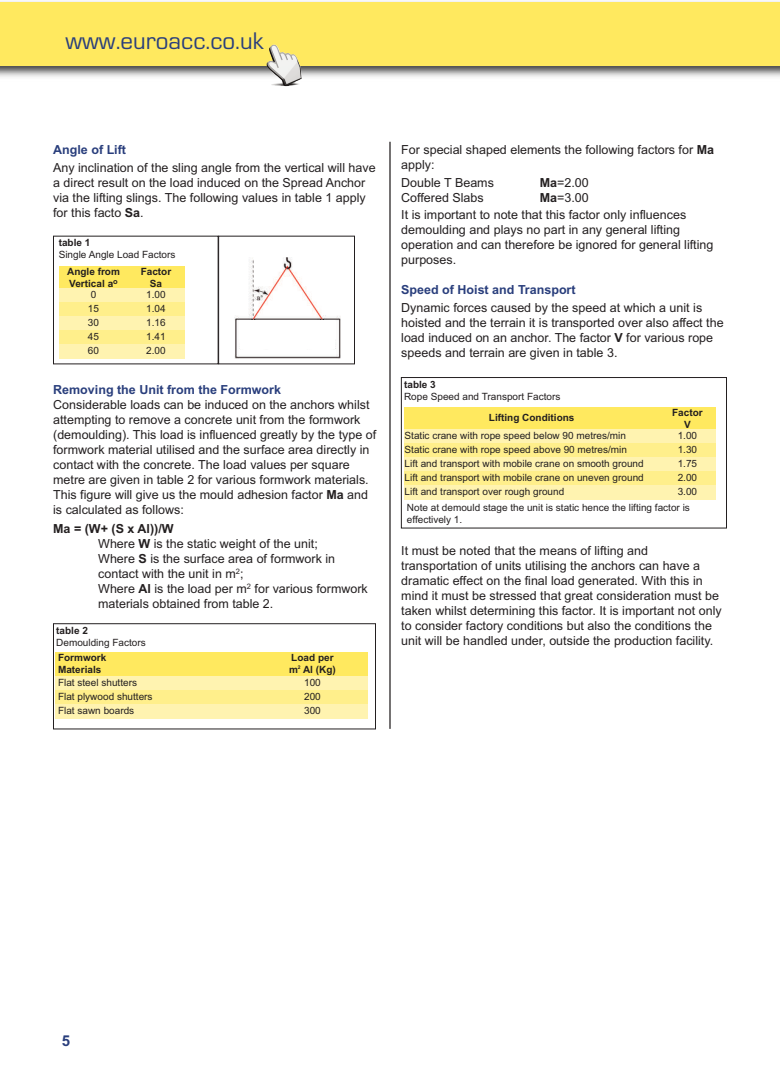
<style>
.page{position:relative;width:780px;height:1088px;background:#fff}
.page>*{position:absolute;margin:0;border:0;box-sizing:border-box;transform-origin:0 0}
.t1{font:25px "Eurostile";color:#293e7c}
.t2{font:700 15px "Arial";color:#293e7c}
.t3{font:12.5px/15px "Arial";color:#231f20}
.t4{font:700 12.5px "Arial";color:#293e7c}
.t5{font:10px/12px "Arial";color:#231f20}
.t6{font:700 10px/12px "Arial";color:#231f20}
.s1{font-weight:700}
</style>
<div class="page">
<img style="left:0;top:1px;width:780px;height:76px">
<div style="left:0;top:2px;width:780px;height:64px;background:#ffe95f"></div>
<img style="left:267px;top:45px;width:35px;height:41px">
<hr style="left:389px;top:142px;width:1px;height:587px;background:#231f20">
<div style="left:218px;top:236px;width:137px;height:128px;border:1px solid #231f20"></div>
<div style="left:59px;top:266px;width:69px;height:22px;background:#ffe95f"></div>
<div style="left:128px;top:266px;width:56px;height:22px;background:#ffe95f"></div>
<div style="left:59px;top:288px;width:69px;height:14px;background:#fff3b0"></div>
<div style="left:128px;top:288px;width:56px;height:14px;background:#fff3b0"></div>
<div style="left:59px;top:302px;width:69px;height:14px;background:#ffef8b"></div>
<div style="left:128px;top:302px;width:56px;height:14px;background:#ffef8b"></div>
<div style="left:59px;top:316px;width:69px;height:14px;background:#fff3b0"></div>
<div style="left:128px;top:316px;width:56px;height:14px;background:#fff3b0"></div>
<div style="left:59px;top:330px;width:69px;height:14px;background:#ffef8b"></div>
<div style="left:128px;top:330px;width:56px;height:14px;background:#ffef8b"></div>
<div style="left:59px;top:344px;width:69px;height:14px;background:#fff3b0"></div>
<div style="left:128px;top:344px;width:56px;height:14px;background:#fff3b0"></div>
<img style="left:234px;top:257px;width:106px;height:101px">
<div style="left:240px;top:320px;width:95px;height:29px;background:#fff"></div>
<div style="left:53px;top:623px;width:323px;height:106px;border:1px solid #231f20"></div>
<div style="left:55px;top:652px;width:202px;height:24px;background:#ffe95f"></div>
<div style="left:257px;top:652px;width:111px;height:24px;background:#ffe95f"></div>
<div style="left:55px;top:676px;width:202px;height:14px;background:#fff3b0"></div>
<div style="left:257px;top:676px;width:111px;height:14px;background:#fff3b0"></div>
<div style="left:55px;top:690px;width:202px;height:14px;background:#ffef8b"></div>
<div style="left:257px;top:690px;width:111px;height:14px;background:#ffef8b"></div>
<div style="left:55px;top:704px;width:202px;height:14px;background:#fff3b0"></div>
<div style="left:257px;top:704px;width:111px;height:14px;background:#fff3b0"></div>
<div style="left:401px;top:377px;width:325px;height:151px;border:1px solid #231f20"></div>
<div style="left:404px;top:407px;width:254px;height:22px;background:#ffe95f"></div>
<div style="left:658px;top:407px;width:58px;height:22px;background:#ffe95f"></div>
<div style="left:404px;top:429px;width:254px;height:14px;background:#fff3b0"></div>
<div style="left:658px;top:429px;width:58px;height:14px;background:#fff3b0"></div>
<div style="left:404px;top:443px;width:254px;height:14px;background:#ffef8b"></div>
<div style="left:658px;top:443px;width:58px;height:14px;background:#ffef8b"></div>
<div style="left:404px;top:457px;width:254px;height:15px;background:#fff3b0"></div>
<div style="left:658px;top:457px;width:58px;height:15px;background:#fff3b0"></div>
<div style="left:404px;top:472px;width:254px;height:14px;background:#ffef8b"></div>
<div style="left:658px;top:472px;width:58px;height:14px;background:#ffef8b"></div>
<div style="left:404px;top:486px;width:254px;height:14px;background:#fff3b0"></div>
<div style="left:658px;top:486px;width:58px;height:14px;background:#fff3b0"></div>
<h1 class="t1" style="left:65px;top:26px;width:199px">www.euroacc.co.uk</h1>
<p class="t4" style="left:53px;top:143px;width:74px">Angle of Lift</p>
<p class="t3" style="left:53px;top:160px;width:324px">Any inclination of the sling angle from the vertical will have a direct result on the load induced on the Spread Anchor via the lifting slings. The following values in table 1 apply for this facto <span class="s1">Sa</span>.</p>
<p class="t6" style="left:59px;top:237px;width:33px">table 1</p>
<p class="t5" style="left:59px;top:249px;width:118px">Single Angle Load Factors</p>
<p class="t6" style="left:67px;top:265px;width:54px">Angle from<br>Vertical a<sup>o</sup></p>
<p class="t6" style="left:141px;top:265px;width:32px;text-align:center">Factor<br>Sa</p>
<p class="t5" style="left:91px;top:288px;width:7px">0</p>
<p class="t5" style="left:146px;top:288px;width:21px">1.00</p>
<p class="t5" style="left:88px;top:302px;width:13px">15</p>
<p class="t5" style="left:146px;top:302px;width:21px">1.04</p>
<p class="t5" style="left:88px;top:316px;width:13px">30</p>
<p class="t5" style="left:146px;top:316px;width:21px">1.16</p>
<p class="t5" style="left:88px;top:330px;width:13px">45</p>
<p class="t5" style="left:146px;top:330px;width:21px">1.41</p>
<p class="t5" style="left:88px;top:345px;width:13px">60</p>
<p class="t5" style="left:146px;top:345px;width:21px">2.00</p>
<p class="t4" style="left:53px;top:382px;width:229px">Removing the Unit from the Formwork</p>
<p class="t3" style="left:53px;top:397px;width:324px">Considerable loads can be induced on the anchors whilst attempting to remove a concrete unit from the formwork (demoulding). This load is influenced greatly by the type of formwork material utilised and the surface area directly in contact with the concrete. The load values per square metre are given in table 2 for various formwork materials.<br>This figure will give us the mould adhesion factor <span class="s1">Ma</span> and is calculated as follows:</p>
<p class="t3" style="left:98px;top:521px;width:271px;text-indent:-45px"><span class="s1">Ma = (W+ (S x Al))/W<br></span>Where <span class="s1">W</span> is the static weight of the unit;<br>Where <span class="s1">S</span> is the surface area of formwork in contact with the unit in m<sup>2</sup>;<br>Where <span class="s1">Al</span> is the load per m<sup>2</sup> for various formwork materials obtained from table 2.</p>
<p class="t6" style="left:56px;top:624px;width:33px">table 2</p>
<p class="t5" style="left:56px;top:636px;width:91px">Demoulding Factors</p>
<p class="t6" style="left:58px;top:651px;width:50px">Formwork<br>Materials</p>
<p class="t6" style="left:289px;top:651px;width:48px">Load per m<sup>2</sup> Al (Kg)</p>
<p class="t5" style="left:58px;top:676px;width:80px">Flat steel shutters</p>
<p class="t5" style="left:304px;top:676px;width:18px">100</p>
<p class="t5" style="left:58px;top:690px;width:96px">Flat plywood shutters</p>
<p class="t5" style="left:304px;top:690px;width:18px">200</p>
<p class="t5" style="left:58px;top:704px;width:78px">Flat sawn boards</p>
<p class="t5" style="left:304px;top:704px;width:18px">300</p>
<p class="t3" style="left:401px;top:143px;width:314px">For special shaped elements the following factors for <span class="s1">Ma </span>apply:</p>
<p class="t3" style="left:401px;top:175px;width:94px">Double T Beams</p>
<p class="t3" style="left:539px;top:175px;width:50px"><span class="s1">Ma</span>=2.00</p>
<p class="t3" style="left:401px;top:190px;width:84px">Coffered Slabs</p>
<p class="t3" style="left:401px;top:189px;width:286px;line-height:17.5px;text-indent:138px"><span class="s1">Ma</span>=3.00<br>It is important to note that this factor only influences</p>
<p class="t3" style="left:401px;top:223px;width:314px">demoulding and plays no part in any general lifting operation and can therefore be ignored for general lifting purposes.</p>
<p class="t4" style="left:401px;top:283px;width:176px">Speed of Hoist and Transport</p>
<p class="t3" style="left:401px;top:300px;width:324px">Dynamic forces caused by the speed at which a unit is hoisted and the terrain it is transported over also affect the load induced on an anchor. The factor <span class="s1">V</span> for various rope speeds and terrain are given in table 3.</p>
<p class="t6" style="left:404px;top:378px;width:33px">table 3</p>
<p class="t5" style="left:404px;top:390px;width:158px">Rope Speed and Transport Factors</p>
<p class="t6" style="left:489px;top:411px;width:87px">Lifting Conditions</p>
<p class="t6" style="left:672px;top:406px;width:32px;text-align:center">Factor<br>V</p>
<p class="t5" style="left:404px;top:430px;width:223px">Static crane with rope speed below 90 metres/min</p>
<p class="t5" style="left:677px;top:430px;width:21px">1.00</p>
<p class="t5" style="left:404px;top:444px;width:224px">Static crane with rope speed above 90 metres/min</p>
<p class="t5" style="left:677px;top:444px;width:21px">1.30</p>
<p class="t5" style="left:404px;top:458px;width:241px">Lift and transport with mobile crane on smooth ground</p>
<p class="t5" style="left:677px;top:458px;width:21px">1.75</p>
<p class="t5" style="left:404px;top:472px;width:241px">Lift and transport with mobile crane on uneven ground</p>
<p class="t5" style="left:677px;top:472px;width:21px">2.00</p>
<p class="t5" style="left:404px;top:486px;width:161px">Lift and transport over rough ground</p>
<p class="t5" style="left:677px;top:486px;width:21px">3.00</p>
<p class="t5" style="left:407px;top:501px;width:284px">Note at demould stage the unit is static hence the lifting factor is effectively 1.</p>
<p class="t3" style="left:401px;top:543px;width:322px">It must be noted that the means of lifting and transportation of units utilising the anchors can have a dramatic effect on the final load generated. With this in mind it must be stressed that great consideration must be taken whilst determining this factor. It is important not only to consider factory conditions but also the conditions the unit will be handled under, outside the production facility.</p>
<p class="t2" style="left:62px;top:1032px;width:10px">5</p>
</div>
